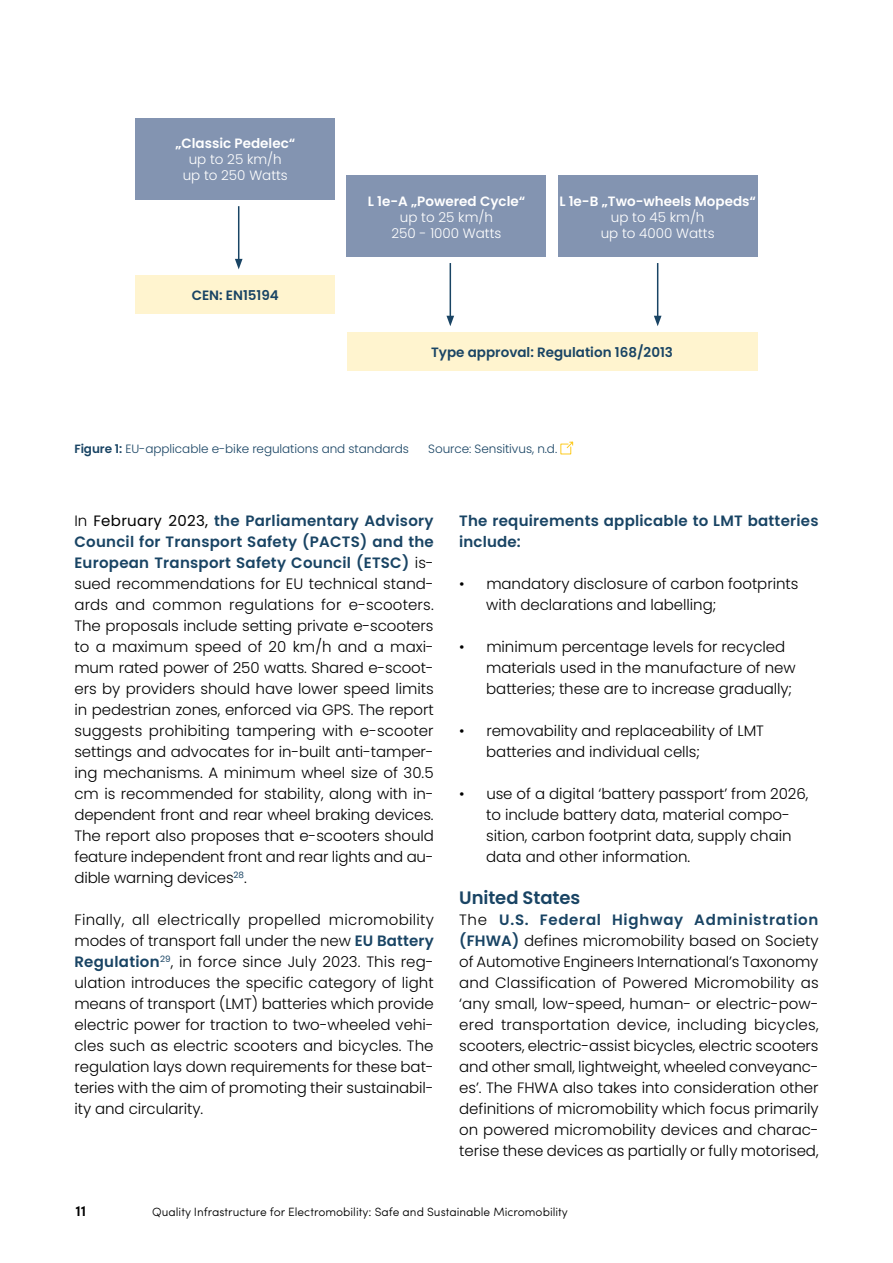
<style>
.page{position:relative;width:893px;height:1263px;background:#fff}
.page>*{position:absolute;margin:0;border:0;box-sizing:border-box;transform-origin:0 0}
.t1{font:600 18px "Poppins";letter-spacing:-.005em;color:#194464}
.t2{font:300 15px/21px "Poppins";letter-spacing:-.005em;color:#000}
.t3{font:600 15px/21px "Poppins";letter-spacing:.015em;color:#194464}
.t4{font:600 15px "Sofia Pro";color:#000}
.t5{font:300 13.5px/16.2px "Poppins";color:#fff;text-align:center}
.t6{font:600 13.5px "Poppins";color:#fff}
.t7{font:600 13.5px "Poppins";color:#194464}
.t8{font:300 12px "Poppins";letter-spacing:-.005em;color:#194464}
.t9{font:300 12px "Sofia Pro";color:#000}
.s1{font-weight:600}
.s2{font-weight:400}
.s3{font-weight:600;color:#194464}
</style>
<div class="page">
<svg style="left:560px;top:441px;width:14px;height:14px"></svg>
<div style="left:136px;top:118px;width:199px;height:81px;background:#8394b1"></div>
<div style="left:136px;top:275px;width:199px;height:39px;background:#fff4cf"></div>
<div style="left:347px;top:332px;width:410px;height:39px;background:#fff4cf"></div>
<div style="left:347px;top:176px;width:199px;height:81px;background:#8394b1"></div>
<div style="left:558px;top:176px;width:199px;height:81px;background:#8394b1"></div>
<hr style="left:238px;top:206px;width:1px;height:55px;background:#194464">
<svg style="left:235px;top:259px;width:8px;height:10px"></svg>
<hr style="left:450px;top:263px;width:1px;height:55px;background:#194464">
<svg style="left:446px;top:316px;width:8px;height:10px"></svg>
<hr style="left:657px;top:263px;width:1px;height:55px;background:#194464">
<svg style="left:654px;top:316px;width:7px;height:10px"></svg>
<p class="t6" style="left:175px;top:135px;width:121px">„Classic Pedelec“</p>
<p class="t5" style="left:183px;top:151px;width:107px">up to 25 km/h up to 250 Watts</p>
<p class="t7" style="left:192px;top:288px;width:89px">CEN: EN15194</p>
<p class="t6" style="left:368px;top:193px;width:159px">L 1e-A „Powered Cycle“</p>
<p class="t5" style="left:392px;top:209px;width:111px">up to 25 km/h<br>250 - 1000 Watts</p>
<p class="t6" style="left:559px;top:193px;width:198px">L 1e-B „Two-wheels Mopeds“</p>
<p class="t5" style="left:601px;top:209px;width:115px">up to 45 km/h up to 4000 Watts</p>
<p class="t7" style="left:431px;top:345px;width:243px">Type approval: Regulation 168/2013</p>
<p class="t8" style="left:74px;top:442px;width:336px"><span class="s1">Figure 1:</span> EU-applicable e-bike regulations and standards</p>
<p class="t8" style="left:428px;top:442px;width:130px">Source: Sensitivus, n.d.</p>
<p class="t2" style="left:74px;top:510px;width:361px;text-align:justify">In <span class="s2">February 2023,</span> <span class="s3">the Parliamentary Advisory Council for Transport Safety (PACTS) and the European Transport Safety Council (ETSC)</span> is&shy;sued recommendations for EU technical stand&shy;ards and common regulations for e-scooters.<br>The proposals include setting private e-scooters to a maximum speed of 20 km/h and a maxi&shy;mum rated power of 250 watts. Shared e-scoot&shy;ers by providers should have lower speed limits in pedestrian zones, enforced via GPS. The report suggests prohibiting tampering with e-scooter settings and advocates for in-built anti-tamper&shy;ing mechanisms. A minimum wheel size of 30.5 cm is recommended for stability, along with in&shy;dependent front and rear wheel braking devices.<br>The report also proposes that e-scooters should feature independent front and rear lights and au&shy;dible warning devices<sup>28</sup>.</p>
<p class="t2" style="left:74px;top:909px;width:361px;text-align:justify">Finally, all electrically propelled micromobility modes of transport fall under the new <span class="s3">EU Battery Regulation</span><sup>29</sup>, in force since July 2023. This reg&shy;ulation introduces the specific category of light means of transport (LMT) batteries which provide electric power for traction to two-wheeled vehi&shy;cles such as electric scooters and bicycles. The regulation lays down requirements for these bat&shy;teries with the aim of promoting their sustainabil&shy;ity and circularity.</p>
<p class="t3" style="left:459px;top:510px;width:361px">The requirements applicable to LMT batteries include:</p>
<p class="t2" style="left:486px;top:573px;width:314px;text-indent:-27px">• mandatory disclosure of carbon footprints with declarations and labelling;</p>
<p class="t2" style="left:486px;top:636px;width:311px;text-indent:-27px">• minimum percentage levels for recycled materials used in the manufacture of new batteries; these are to increase gradually;</p>
<p class="t2" style="left:486px;top:720px;width:279px;text-indent:-27px">• removability and replaceability of LMT batteries and individual cells;</p>
<p class="t2" style="left:486px;top:783px;width:324px;text-indent:-27px">• use of a digital ‘battery passport’ from 2026, to include battery data, material compo&shy;sition, carbon footprint data, supply chain data and other information.</p>
<p class="t1" style="left:459px;top:887px;width:122px">United States</p>
<p class="t2" style="left:459px;top:909px;width:361px;text-align:justify">The <span class="s3">U.S. Federal Highway Administration (FHWA)</span> defines micromobility based on Society of Automotive Engineers International’s Taxonomy and Classification of Powered Micromobility as ‘any small, low-speed, human- or electric-pow&shy;ered transportation device, including bicycles, scooters, electric-assist bicycles, electric scooters and other small, lightweight, wheeled conveyanc&shy;es’. The FHWA also takes into consideration other definitions of micromobility which focus primarily on powered micromobility devices and charac&shy;terise these devices as partially or fully motorised,</p>
<p class="t4" style="left:75px;top:1199px;width:12px">11</p>
<p class="t9" style="left:152px;top:1202px;width:417px">Quality Infrastructure for Electromobility: Safe and Sustainable Micromobility</p>
</div>
